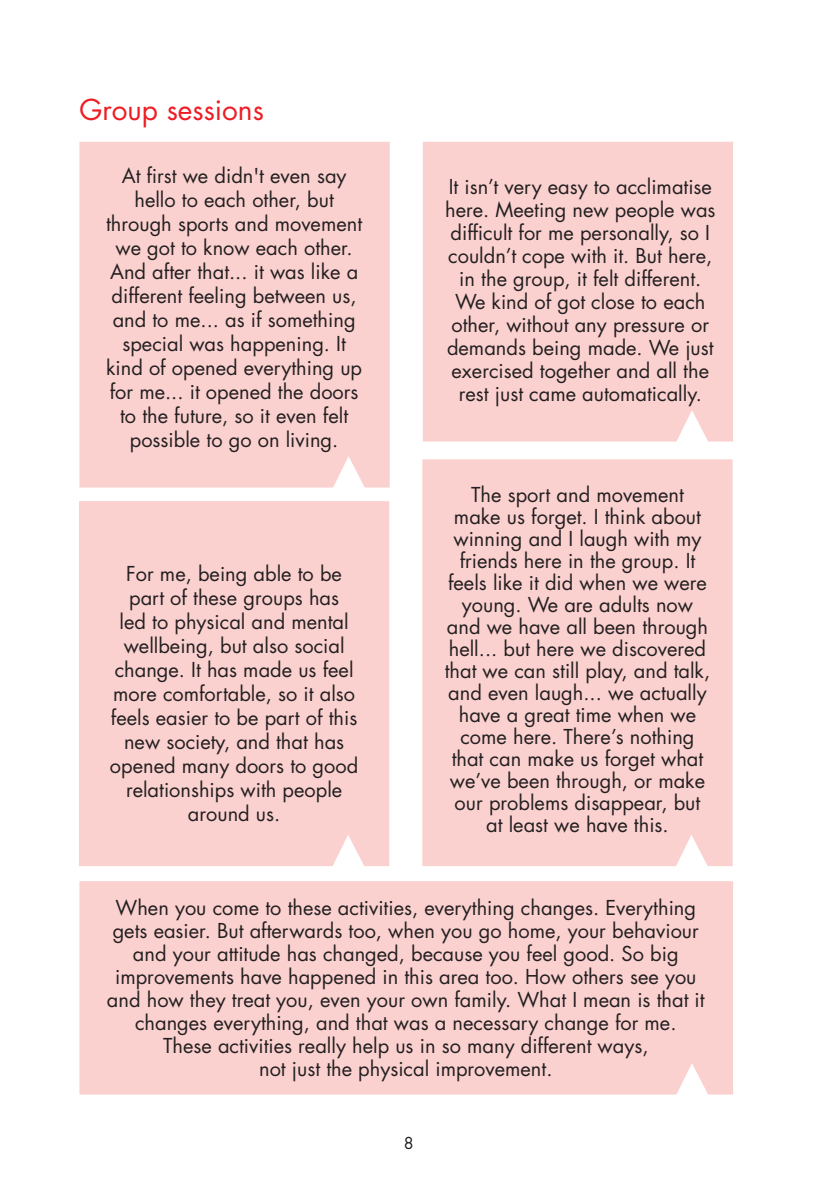
<style>
.page{position:relative;width:840px;height:1191px;background:#fff}
.page>*{position:absolute;margin:0;border:0;box-sizing:border-box;transform-origin:0 0}
.Ingress{font:28px "Futura Std";color:#ee1d23}
.Bubblorna{font:20px/24px "Futura Std";color:#231f20;text-align:center}
.t1{font:16px "Futura Std";color:#231f20}
</style>
<div class="page">
<div style="left:79px;top:881px;width:653px;height:213px;background:#fbd1d0"></div>
<div style="left:79px;top:501px;width:310px;height:365px;background:#fbd1d0"></div>
<svg style="left:422px;top:459px;width:310px;height:407px;background:#fbd2d1"></svg>
<div style="left:79px;top:142px;width:310px;height:345px;background:#fbd1d0"></div>
<div style="left:423px;top:142px;width:309px;height:299px;background:#fbd1d0"></div>
<p class="Ingress" style="left:79px;top:91px;width:186px">Group sessions</p>
<p class="Bubblorna" style="left:106px;top:163px;width:257px">At first we didn't even say hello to each other, but through sports and movement we got to know each other.<br>And after that... it was like a different feeling between us, and to me... as if something special was happening. It kind of opened everything up for me... it opened the doors to the future, so it even felt possible to go on living.</p>
<p class="Bubblorna" style="left:110px;top:561px;width:250px">For me, being able to be part of these groups has<br>led to physical and mental wellbeing, but also social change. It has made us feel more comfortable, so it also feels easier to be part of this new society, and that has opened many doors to good relationships with people around us.</p>
<p class="Bubblorna" style="left:445px;top:175px;width:272px;line-height:23px">It isn’t very easy to acclimatise here. Meeting new people was difficult for me personally, so I couldn’t cope with it. But here, in the group, it felt different.<br>We kind of got close to each other, without any pressure or demands being made. We just exercised together and all the rest just came automatically.</p>
<p class="Bubblorna" style="left:444px;top:484px;width:267px;line-height:22px">The sport and movement<br>make us forget. I think about winning and I laugh with my friends here in the group. It feels like it did when we were young. We are adults now and we have all been through hell... but here we discovered that we can still play, and talk, and even laugh... we actually have a great time when we come here. There’s nothing that can make us forget what we’ve been through, or make our problems disappear, but at least we have this.</p>
<p class="Bubblorna" style="left:107px;top:896px;width:599px;line-height:23px">When you come to these activities, everything changes. Everything gets easier. But afterwards too, when you go home, your behaviour and your attitude has changed, because you feel good. So big improvements have happened in this area too. How others see you and how they treat you, even your own family. What I mean is that it changes everything, and that was a necessary change for me.<br>These activities really help us in so many different ways,<br>not just the physical improvement.</p>
<p class="t1" style="left:403px;top:1132px;width:11px">8</p>
</div>
